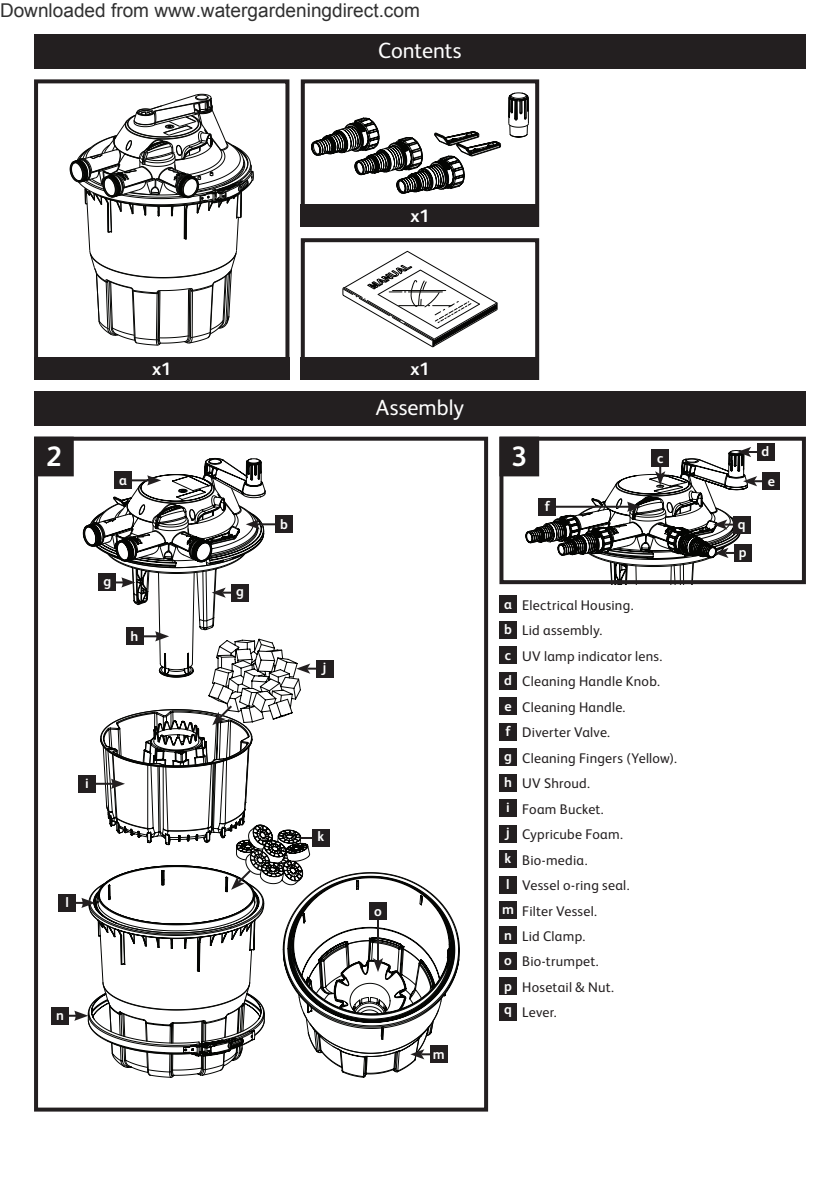
<style>
.page{position:relative;width:840px;height:1191px;background:#fff}
.page>*{position:absolute;margin:0;border:0;box-sizing:border-box;transform-origin:0 0}
.t1{font:700 28px "FS Albert Pro";color:#fff}
.t2{font:22px "FS Albert Pro";color:#fff}
.t3{font:19px "Arial";color:#303030}
.t4{font:700 18px "FS Albert Pro";color:#fff}
.t5{font:14px "FS Albert Pro";letter-spacing:.02em;color:#231f20}
.t6{font:700 14px/29.2px "FS Albert Pro";color:#fff;text-align:center}
.s1{font-weight:700;color:#fff}
</style>
<div class="page">
<div style="left:34px;top:34px;width:771px;height:34px;background:#231f20"></div>
<div style="left:34px;top:391px;width:771px;height:34px;background:#231f20"></div>
<svg style="left:70px;top:94px;width:184px;height:251px"></svg>
<div style="left:34px;top:79px;width:255px;height:301px;border:4px solid #231f20"></div>
<svg style="left:311px;top:93px;width:217px;height:101px"></svg>
<div style="left:300px;top:79px;width:239px;height:148px;border:4px solid #231f20"></div>
<svg style="left:342px;top:250px;width:155px;height:98px"></svg>
<div style="left:300px;top:238px;width:239px;height:142px;border:4px solid #231f20"></div>
<div style="left:34px;top:357px;width:255px;height:23px;background:#231f20"></div>
<div style="left:300px;top:204px;width:239px;height:23px;background:#231f20"></div>
<div style="left:300px;top:357px;width:239px;height:23px;background:#231f20"></div>
<div style="left:34px;top:437px;width:454px;height:674px;border:4px solid #231f20"></div>
<div style="left:499px;top:437px;width:306px;height:147px;border:4px solid #231f20"></div>
<div style="left:36px;top:439px;width:36px;height:35px;background:#231f20"></div>
<div style="left:34px;top:437px;width:40px;height:39px;border:4px solid #231f20"></div>
<div style="left:501px;top:439px;width:36px;height:35px;background:#231f20"></div>
<div style="left:499px;top:437px;width:40px;height:39px;border:4px solid #231f20"></div>
<svg style="left:525px;top:447px;width:244px;height:137px"></svg>
<svg style="left:64px;top:458px;width:395px;height:620px"></svg>
<div style="left:114px;top:472px;width:17px;height:17px;background:#231f20"></div>
<div style="left:538px;top:498px;width:17px;height:17px;background:#231f20"></div>
<div style="left:78px;top:775px;width:17px;height:17px;background:#231f20"></div>
<div style="left:59px;top:894px;width:17px;height:17px;background:#231f20"></div>
<div style="left:99px;top:574px;width:17px;height:17px;background:#231f20"></div>
<div style="left:126px;top:628px;width:17px;height:17px;background:#231f20"></div>
<div style="left:52px;top:1007px;width:17px;height:17px;background:#231f20"></div>
<div style="left:275px;top:516px;width:17px;height:17px;background:#231f20"></div>
<div style="left:316px;top:660px;width:17px;height:17px;background:#231f20"></div>
<div style="left:312px;top:829px;width:17px;height:17px;background:#231f20"></div>
<div style="left:231px;top:584px;width:17px;height:17px;background:#231f20"></div>
<div style="left:430px;top:1045px;width:17px;height:17px;background:#231f20"></div>
<div style="left:732px;top:516px;width:17px;height:17px;background:#231f20"></div>
<div style="left:756px;top:443px;width:17px;height:17px;background:#231f20"></div>
<div style="left:762px;top:473px;width:17px;height:17px;background:#231f20"></div>
<div style="left:733px;top:544px;width:17px;height:17px;background:#231f20"></div>
<div style="left:369px;top:903px;width:17px;height:17px;background:#231f20"></div>
<div style="left:651px;top:450px;width:17px;height:17px;background:#231f20"></div>
<div style="left:499px;top:595px;width:17px;height:17px;background:#231f20"></div>
<div style="left:499px;top:621px;width:17px;height:17px;background:#231f20"></div>
<div style="left:499px;top:646px;width:17px;height:17px;background:#231f20"></div>
<div style="left:499px;top:672px;width:17px;height:17px;background:#231f20"></div>
<div style="left:499px;top:697px;width:17px;height:17px;background:#231f20"></div>
<div style="left:499px;top:723px;width:17px;height:17px;background:#231f20"></div>
<div style="left:499px;top:748px;width:17px;height:17px;background:#231f20"></div>
<div style="left:499px;top:774px;width:17px;height:17px;background:#231f20"></div>
<div style="left:499px;top:799px;width:17px;height:17px;background:#231f20"></div>
<div style="left:499px;top:825px;width:17px;height:17px;background:#231f20"></div>
<div style="left:499px;top:850px;width:17px;height:17px;background:#231f20"></div>
<div style="left:499px;top:876px;width:17px;height:17px;background:#231f20"></div>
<div style="left:499px;top:901px;width:17px;height:17px;background:#231f20"></div>
<div style="left:499px;top:927px;width:17px;height:17px;background:#231f20"></div>
<div style="left:499px;top:952px;width:17px;height:17px;background:#231f20"></div>
<div style="left:499px;top:978px;width:17px;height:17px;background:#231f20"></div>
<div style="left:499px;top:1003px;width:17px;height:17px;background:#231f20"></div>
<h3 class="t3" style="left:0;top:-2px;width:421px">Downloaded from www.watergardeningdirect.com</h3>
<h2 class="t2" style="left:378px;top:34px;width:85px">Contents</h2>
<p class="t4" style="left:410px;top:203px;width:20px">x1</p>
<p class="t4" style="left:152px;top:356px;width:20px">x1</p>
<p class="t4" style="left:410px;top:356px;width:20px">x1</p>
<h2 class="t2" style="left:376px;top:391px;width:89px">Assembly</h2>
<h1 class="t1" style="left:46px;top:437px;width:17px">2</h1>
<h1 class="t1" style="left:511px;top:437px;width:17px">3</h1>
<p class="t6" style="left:119px;top:464px;width:9px">a</p>
<p class="t6" style="left:280px;top:508px;width:9px">b</p>
<p class="t6" style="left:544px;top:491px;width:7px">f</p>
<p class="t6" style="left:656px;top:442px;width:8px">c</p>
<p class="t6" style="left:103px;top:566px;width:9px">g</p>
<p class="t6" style="left:130px;top:620px;width:9px">h</p>
<p class="t6" style="left:85px;top:768px;width:5px">i</p>
<p class="t6" style="left:65px;top:887px;width:5px">l</p>
<p class="t6" style="left:56px;top:1000px;width:9px">n</p>
<p class="t6" style="left:236px;top:576px;width:9px">g</p>
<p class="t6" style="left:322px;top:652px;width:5px">j</p>
<p class="t6" style="left:317px;top:821px;width:8px">k</p>
<p class="t6" style="left:374px;top:895px;width:9px">o</p>
<p class="t6" style="left:432px;top:1038px;width:13px">m</p>
<p class="t5" style="left:503px;top:595px;width:131px"><span class="s1">a</span> Electrical Housing.</p>
<p class="t5" style="left:504px;top:620px;width:100px"><span class="s1">b</span> Lid assembly.</p>
<p class="t5" style="left:504px;top:646px;width:159px"><span class="s1">c</span> UV lamp indicator lens.</p>
<p class="t5" style="left:504px;top:671px;width:157px"><span class="s1">d</span> Cleaning Handle Knob.</p>
<p class="t5" style="left:504px;top:697px;width:123px"><span class="s1">e</span> Cleaning Handle.</p>
<p class="t5" style="left:505px;top:722px;width:106px"><span class="s1">f</span> Diverter Valve.</p>
<p class="t5" style="left:503px;top:748px;width:174px"><span class="s1">g</span> Cleaning Fingers (Yellow).</p>
<p class="t5" style="left:503px;top:773px;width:87px"><span class="s1">h</span> UV Shroud.</p>
<p class="t5" style="left:506px;top:799px;width:99px"><span class="s1">i</span> Foam Bucket.</p>
<p class="t5" style="left:505px;top:824px;width:118px"><sup>j</sup> Cypricube Foam.</p>
<p class="t5" style="left:504px;top:849px;width:84px"><span class="s1">k</span> Bio-media.</p>
<p class="t5" style="left:506px;top:875px;width:125px"><span class="s1">l</span> Vessel o-ring seal.</p>
<p class="t5" style="left:501px;top:900px;width:96px"><span class="s1">m</span> Filter Vessel.</p>
<p class="t5" style="left:503px;top:926px;width:83px"><span class="s1">n</span> Lid Clamp.</p>
<p class="t5" style="left:504px;top:951px;width:96px"><span class="s1">o</span> Bio-trumpet.</p>
<p class="t5" style="left:504px;top:977px;width:111px"><span class="s1">p</span> Hosetail &amp; Nut.</p>
<p class="t5" style="left:504px;top:1002px;width:54px"><sup>q</sup> Lever.</p>
<p class="t6" style="left:737px;top:509px;width:9px">q</p>
<p class="t6" style="left:738px;top:537px;width:9px">p</p>
<p class="t6" style="left:761px;top:436px;width:15px">d e</p>
</div>
